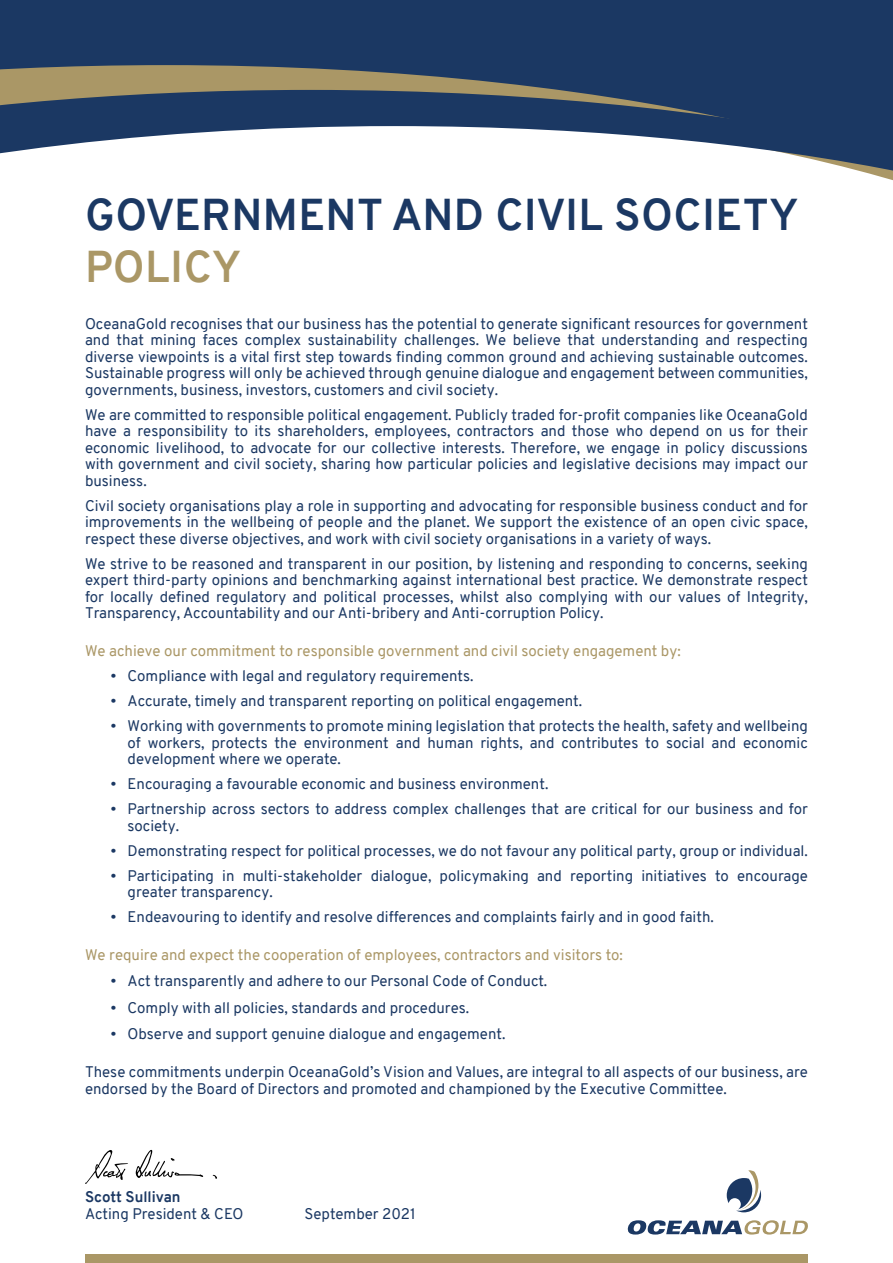
<style>
.page{position:relative;width:893px;height:1263px;background:#fff}
.page>*{position:absolute;margin:0;border:0;box-sizing:border-box;transform-origin:0 0}
.t1{font:700 43.5px "Overpass";letter-spacing:.01em;color:#1b3863}
.t2{font:700 43.5px "Overpass";letter-spacing:.01em;color:#aa9766}
.t3{font:15px/16.5px "Overpass";color:#1b3863;text-align:justify}
.t4{font:15px "Overpass";color:#aa9766}
.t5{font:700 15px "Overpass";color:#1b3863}
</style>
<div class="page">
<svg style="left:727px;top:1170px;width:34px;height:42px"></svg>
<svg style="left:628px;top:1220px;width:180px;height:14px"></svg>
<div style="left:0;top:0;width:893px;height:65px;background:#1b3863"></div>
<svg style="left:0;top:65px;width:893px;height:25px;background:#5e6464"></svg>
<svg style="left:0;top:90px;width:893px;height:91px"></svg>
<div style="left:85px;top:1254px;width:723px;height:9px;background:#aa9766"></div>
<svg style="left:85px;top:1149px;width:118px;height:35px"></svg>
<h1 class="t1" style="left:85px;top:184px;width:715px">GOVERNMENT AND CIVIL SOCIETY</h1>
<h1 class="t2" style="left:85px;top:236px;width:158px">POLICY</h1>
<p class="t3" style="left:85px;top:315px;width:724px">OceanaGold recognises that our business has the potential to generate significant resources for government and that mining faces complex sustainability challenges. We believe that understanding and respecting diverse viewpoints is a vital first step towards finding common ground and achieving sustainable outcomes.<br>Sustainable progress will only be achieved through genuine dialogue and engagement between communities, governments, business, investors, customers and civil society.</p>
<p class="t3" style="left:85px;top:406px;width:724px">We are committed to responsible political engagement. Publicly traded for-profit companies like OceanaGold have a responsibility to its shareholders, employees, contractors and those who depend on us for their economic livelihood, to advocate for our collective interests. Therefore, we engage in policy discussions with government and civil society, sharing how particular policies and legislative decisions may impact our business.</p>
<p class="t3" style="left:85px;top:497px;width:724px">Civil society organisations play a role in supporting and advocating for responsible business conduct and for improvements in the wellbeing of people and the planet. We support the existence of an open civic space, respect these diverse objectives, and work with civil society organisations in a variety of ways.</p>
<p class="t3" style="left:85px;top:555px;width:724px">We strive to be reasoned and transparent in our position, by listening and responding to concerns, seeking expert third-party opinions and benchmarking against international best practice. We demonstrate respect for locally defined regulatory and political processes, whilst also complying with our values of Integrity, Transparency, Accountability and our Anti-bribery and Anti-corruption Policy.</p>
<p class="t4" style="left:85px;top:640px;width:597px">We achieve our commitment to responsible government and civil society engagement by:</p>
<p class="t3" style="left:111px;top:668px;width:365px">• Compliance with legal and regulatory requirements.</p>
<p class="t3" style="left:111px;top:693px;width:473px">• Accurate, timely and transparent reporting on political engagement.</p>
<p class="t3" style="left:128px;top:718px;width:682px;text-indent:-17px">• Working with governments to promote mining legislation that protects the health, safety and wellbeing of workers, protects the environment and human rights, and contributes to social and economic development where we operate.</p>
<p class="t3" style="left:111px;top:776px;width:439px">• Encouraging a favourable economic and business environment.</p>
<p class="t3" style="left:128px;top:801px;width:682px;text-indent:-17px">• Partnership across sectors to address complex challenges that are critical for our business and for society.</p>
<p class="t3" style="left:111px;top:842px;width:699px">• Demonstrating respect for political processes, we do not favour any political party, group or individual.</p>
<p class="t3" style="left:128px;top:867px;width:682px;text-indent:-17px">• Participating in multi-stakeholder dialogue, policymaking and reporting initiatives to encourage greater transparency.</p>
<p class="t3" style="left:111px;top:909px;width:605px">• Endeavouring to identify and resolve differences and complaints fairly and in good faith.</p>
<p class="t4" style="left:85px;top:944px;width:539px">We require and expect the cooperation of employees, contractors and visitors to:</p>
<p class="t3" style="left:111px;top:973px;width:438px">• Act transparently and adhere to our Personal Code of Conduct.</p>
<p class="t3" style="left:111px;top:999px;width:360px">• Comply with all policies, standards and procedures.</p>
<p class="t3" style="left:111px;top:1026px;width:396px">• Observe and support genuine dialogue and engagement.</p>
<p class="t3" style="left:85px;top:1064px;width:724px">These commitments underpin OceanaGold’s Vision and Values, are integral to all aspects of our business, are endorsed by the Board of Directors and promoted and championed by the Executive Committee.</p>
<p class="t5" style="left:85px;top:1186px;width:97px">Scott Sullivan</p>
<p class="t3" style="left:85px;top:1205px;width:160px">Acting President &amp; CEO</p>
<p class="t3" style="left:305px;top:1205px;width:113px">September 2021</p>
</div>
